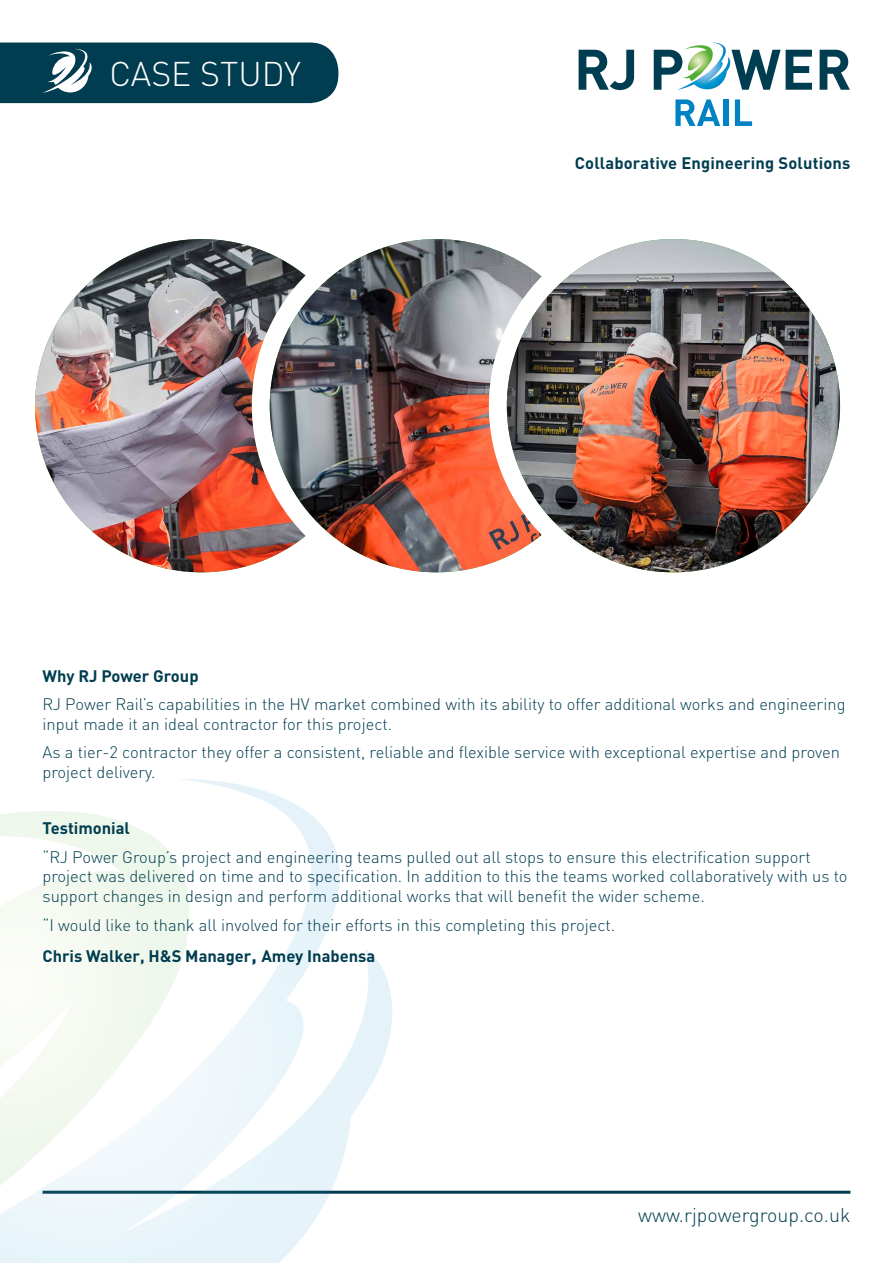
<style>
.page{position:relative;width:893px;height:1263px;background:#fff}
.page>*{position:absolute;margin:0;border:0;box-sizing:border-box;transform-origin:0 0}
.t1{font:300 33.9px "DIN";color:#fff}
.t2{font:300 19.65px "DIN";color:#003d50}
.t3{font:300 16.5px/19.8px "DIN";color:#003d50}
.t4{font:700 16.5px "DIN";letter-spacing:.01em;color:#003d50}
.s1{font-weight:700}
.s2{font-weight:700;font-size:19.5px}
</style>
<div class="page">
<svg style="left:579px;top:50px;width:55px;height:40px"></svg>
<svg style="left:820px;top:50px;width:30px;height:40px"></svg>
<svg style="left:654px;top:43px;width:158px;height:47px"></svg>
<svg style="left:675px;top:99px;width:45px;height:27px"></svg>
<div style="left:723px;top:99px;width:6px;height:27px;background:#0082c3"></div>
<svg style="left:735px;top:99px;width:17px;height:27px"></svg>
<hr style="left:43px;top:1191px;width:807px;height:3px;background:#003d50">
<svg style="left:0;top:779px;width:394px;height:484px"></svg>
<svg style="left:0;top:811px;width:191px;height:417px"></svg>
<svg style="left:0;top:43px;width:338px;height:60px;background:#0f485a"></svg>
<img style="left:35px;top:239px;width:333px;height:333px;border-radius:167px">
<div style="left:252px;top:221px;width:369px;height:369px;border:36px solid #fff;border-radius:50%"></div>
<img style="left:270px;top:239px;width:333px;height:333px;border-radius:167px">
<div style="left:489px;top:221px;width:369px;height:369px;border:36px solid #fff;border-radius:50%"></div>
<img style="left:507px;top:239px;width:333px;height:333px;border-radius:167px">
<h1 class="t1" style="left:109px;top:53px;width:193px">CASE STUDY</h1>
<p class="t4" style="left:575px;top:152px;width:277px">Collaborative Engineering Solutions</p>
<p class="t4" style="left:43px;top:665px;width:158px">Why RJ Power Group</p>
<p class="t3" style="left:43px;top:694px;width:804px">RJ Power Rail’s capabilities in the HV market combined with its ability to offer additional works and engineering input made it an ideal contractor for this project.</p>
<p class="t3" style="left:43px;top:742px;width:799px">As a tier-2 contractor they offer a consistent, reliable and flexible service with exceptional expertise and proven project delivery.</p>
<p class="t4" style="left:43px;top:817px;width:89px">Testimonial</p>
<p class="t3" style="left:43px;top:847px;width:807px">“RJ Power Group’s project and engineering teams pulled out all stops to ensure this electrification support project was delivered on time and to specification. In addition to this the teams worked collaboratively with us to support changes in design and perform additional works that will benefit the wider scheme.</p>
<p class="t3" style="left:43px;top:908px;width:574px;line-height:32px">“I would like to thank all involved for their efforts in this completing this project.<br><span class="s1">Chris Walker, H&amp;S Manager</span><span class="s2">,</span> <span class="s1">Amey Inabensa</span></p>
<p class="t2" style="left:638px;top:1202px;width:214px">www.rjpowergroup.co.uk</p>
</div>
